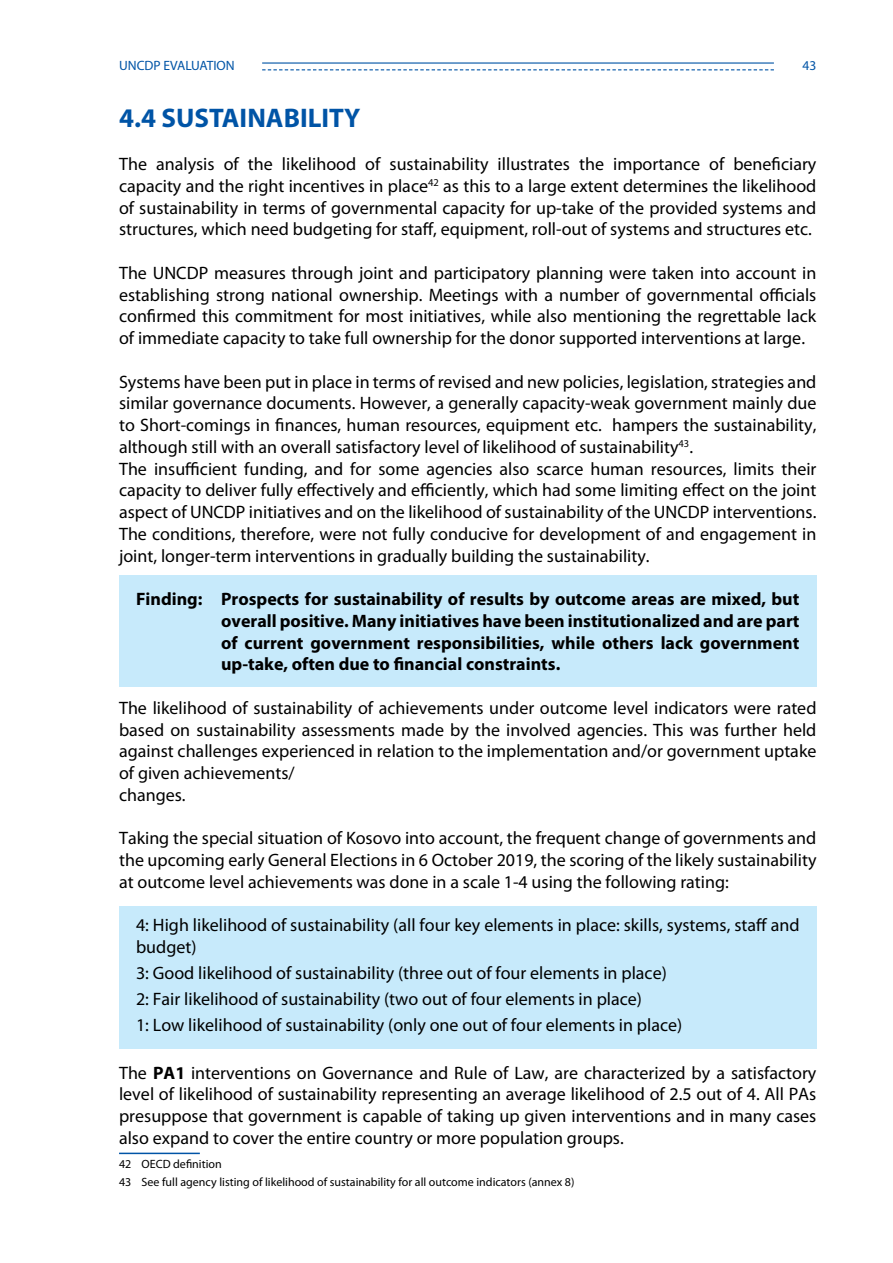
<style>
.page{position:relative;width:893px;height:1263px;background:#fff}
.page>*{position:absolute;margin:0;border:0;box-sizing:border-box;transform-origin:0 0}
.t1{font:700 27px "Myriad Pro";color:#0054a6}
.t2{font:18px/21.8px "Myriad Pro";color:#000;text-align:justify}
.t3{font:700 18px/21.8px "Myriad Pro";color:#000;text-align:justify}
.t4{font:13.5px "Myriad Pro";color:#0054a6}
.t5{font:12px/18.6px "Myriad Pro";color:#000}
.s1{font-weight:700}
</style>
<div class="page">
<hr style="left:262px;top:62px;width:512px;height:2px;background:#0054a6">
<svg style="left:262px;top:69px;width:512px;height:1px"></svg>
<div style="left:119px;top:576px;width:697px;height:111px;background:#c7eafb"></div>
<div style="left:119px;top:906px;width:697px;height:142px;background:#c7eafb"></div>
<hr style="left:119px;top:1152px;width:81px;height:2px;background:#0054a6">
<p class="t4" style="left:119px;top:58px;width:117px">UNCDP EVALUATION</p>
<p class="t4" style="left:803px;top:58px;width:15px">43</p>
<h1 class="t1" style="left:119px;top:100px;width:243px">4.4 SUSTAINABILITY</h1>
<p class="t2" style="left:119px;top:153px;width:699px">The analysis of the likelihood of sustainability illustrates the importance of beneficiary capacity and the right incentives in place<sup>42</sup> as this to a large extent determines the likelihood of sustainability in terms of governmental capacity for up-take of the provided systems and structures, which need budgeting for staff, equipment, roll-out of systems and structures etc.</p>
<p class="t2" style="left:119px;top:262px;width:699px">The UNCDP measures through joint and participatory planning were taken into account in establishing strong national ownership. Meetings with a number of governmental officials confirmed this commitment for most initiatives, while also mentioning the regrettable lack of immediate capacity to take full ownership for the donor supported interventions at large.</p>
<p class="t2" style="left:119px;top:370px;width:699px;text-align:left">Systems have been put in place in terms of revised and new policies, legislation, strategies and similar governance documents. However, a generally capacity-weak government mainly due to Short-comings in finances, human resources, equipment etc. hampers the sustainability, although still with an overall satisfactory level of likelihood of sustainability<sup>43</sup>.<br>The insufficient funding, and for some agencies also scarce human resources, limits their capacity to deliver fully effectively and efficiently, which had some limiting effect on the joint aspect of UNCDP initiatives and on the likelihood of sustainability of the UNCDP interventions.<br>The conditions, therefore, were not fully conducive for development of and engagement in joint, longer-term interventions in gradually building the sustainability.</p>
<p class="t3" style="left:221px;top:587px;width:580px;text-indent:-85px">Finding: Prospects for sustainability of results by outcome areas are mixed, but overall positive. Many initiatives have been institutionalized and are part of current government responsibilities, while others lack government up-take, often due to financial constraints.</p>
<p class="t2" style="left:119px;top:697px;width:699px;text-align:left">The likelihood of sustainability of achievements under outcome level indicators were rated based on sustainability assessments made by the involved agencies. This was further held against challenges experienced in relation to the implementation and/or government uptake of given achievements/<br>changes.</p>
<p class="t2" style="left:119px;top:827px;width:699px">Taking the special situation of Kosovo into account, the frequent change of governments and the upcoming early General Elections in 6 October 2019, the scoring of the likely sustainability at outcome level achievements was done in a scale 1-4 using the following rating:</p>
<p class="t2" style="left:136px;top:914px;width:665px">4: High likelihood of sustainability (all four key elements in place: skills, systems, staff and budget)</p>
<p class="t2" style="left:136px;top:960px;width:548px;line-height:26px;text-align:left">3: Good likelihood of sustainability (three out of four elements in place)<br>2: Fair likelihood of sustainability (two out of four elements in place)<br>1: Low likelihood of sustainability (only one out of four elements in place)</p>
<p class="t2" style="left:119px;top:1061px;width:699px">The <span class="s1">PA1</span> interventions on Governance and Rule of Law, are characterized by a satisfactory level of likelihood of sustainability representing an average likelihood of 2.5 out of 4. All PAs presuppose that government is capable of taking up given interventions and in many cases also expand to cover the entire country or more population groups.</p>
<p class="t5" style="left:119px;top:1154px;width:457px">42 OECD definition<br>43 See full agency listing of likelihood of sustainability for all outcome indicators (annex 8)</p>
</div>
